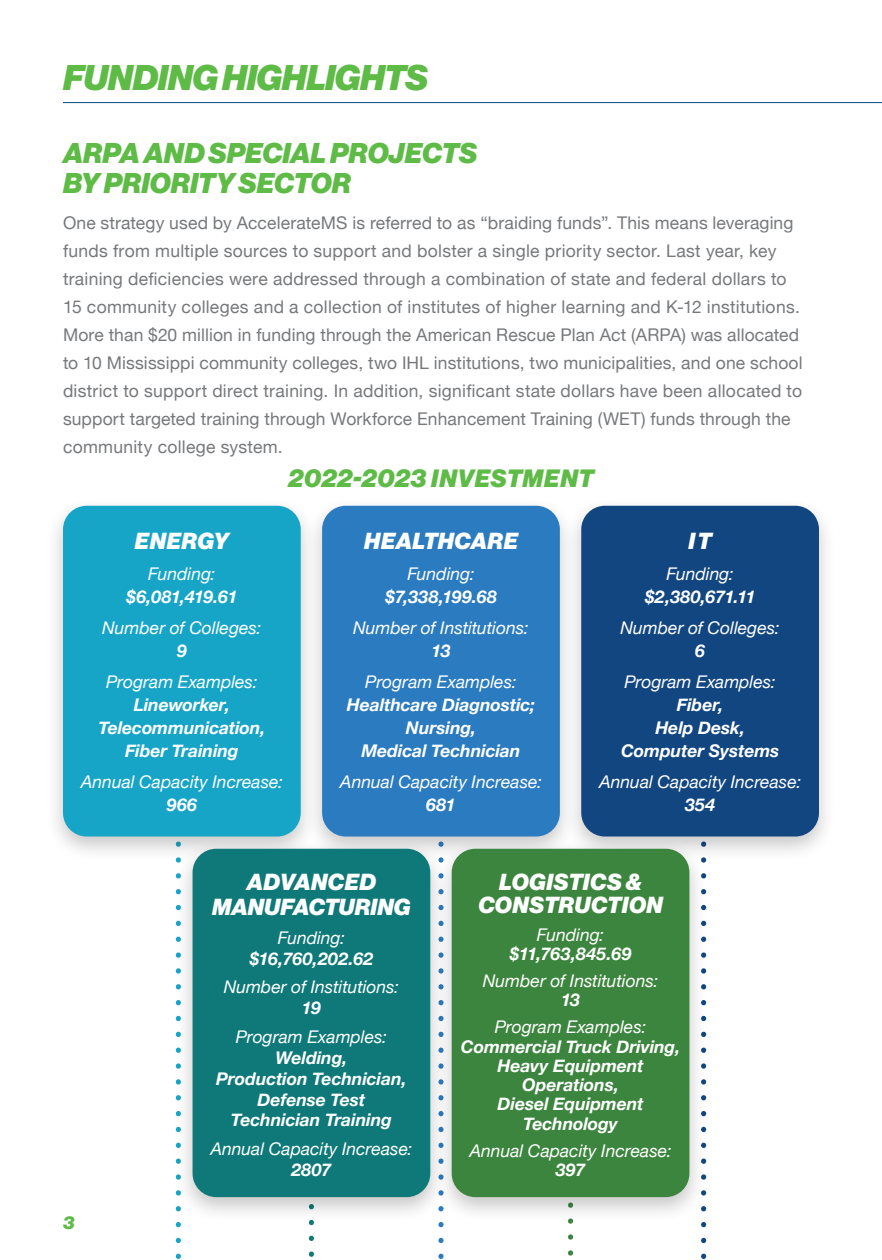
<style>
.page{position:relative;width:882px;height:1260px;background:#fff}
.page>*{position:absolute;margin:0;border:0;box-sizing:border-box;transform-origin:0 0}
.t1{font:35px "N Haas Grotesk DS Pro 96 Blk It";letter-spacing:-.005em;color:#5dbb46}
.t2{font:28px "N Haas Grotesk DS Pro 96 Blk It";letter-spacing:.005em;color:#5dbb46}
.t3{font:24.5px "N Haas Grotesk DS Pro 96 Blk It";letter-spacing:.025em;color:#5dbb46}
.t4{font:22.75px/23.1px "N Haas Grotesk DS Pro 96 Blk It";letter-spacing:.015em;color:#fff;text-align:center}
.t5{font:17.5px/28px "Helvetica Neue";letter-spacing:.01em;color:#76787b}
.t6{font:italic 700 17.5px/22.9px "Helvetica Neue";letter-spacing:-.005em;color:#fff;text-align:center}
.t7{font:italic 17.5px "Helvetica Neue";color:#fff}
.t8{font:italic 700 17.5px "Helvetica Neue";letter-spacing:.025em;color:#fff}
.t9{font:italic 700 17.5px "Helvetica Neue";letter-spacing:.03em;color:#fff}
.t10{font:17.5px "N Haas Grotesk DS Pro 96 Blk It";color:#5dbb46}
.s1{font-weight:400}
</style>
<div class="page">
<svg style="left:438px;top:1223px;width:6px;height:36px"></svg>
<svg style="left:309px;top:1223px;width:5px;height:34px"></svg>
<svg style="left:568px;top:1223px;width:5px;height:33px"></svg>
<svg style="left:701px;top:1223px;width:5px;height:36px"></svg>
<svg style="left:176px;top:1223px;width:5px;height:36px"></svg>
<div style="left:45px;top:496px;width:274px;height:366px;background:#231f20;opacity:.25"></div>
<div style="left:63px;top:506px;width:238px;height:331px;background:#17a5c7;border-radius:24px"></div>
<div style="left:304px;top:496px;width:274px;height:366px;background:#231f20;opacity:.25"></div>
<div style="left:322px;top:506px;width:238px;height:331px;background:#2b7bc0;border-radius:24px"></div>
<div style="left:175px;top:839px;width:273px;height:384px;background:#231f20;opacity:.25"></div>
<div style="left:193px;top:849px;width:237px;height:348px;background:#0f7878;border-radius:24px"></div>
<div style="left:563px;top:496px;width:274px;height:366px;background:#231f20;opacity:.25"></div>
<div style="left:581px;top:506px;width:238px;height:331px;background:#124681;border-radius:24px"></div>
<div style="left:434px;top:839px;width:273px;height:384px;background:#231f20;opacity:.25"></div>
<div style="left:452px;top:849px;width:237px;height:348px;background:#3c853e;border-radius:24px"></div>
<hr style="left:63px;top:102px;width:819px;height:1px;background:#014481">
<p class="t1" style="left:63px;top:57px;width:366px">FUNDING HIGHLIGHTS</p>
<p class="t2" style="left:63px;top:137px;width:415px">ARPA AND SPECIAL PROJECTS</p>
<p class="t2" style="left:63px;top:167px;width:289px">BY PRIORITY SECTOR</p>
<p class="t5" style="left:63px;top:210px;width:741px">One strategy used by AccelerateMS is referred to as “braiding funds”. This means leveraging funds from multiple sources to support and bolster a single priority sector. Last year, key training deficiencies were addressed through a combination of state and federal dollars to 15 community colleges and a collection of institutes of higher learning and K-12 institutions.<br>More than $20 million in funding through the American Rescue Plan Act (ARPA) was allocated to 10 Mississippi community colleges, two IHL institutions, two municipalities, and one school district to support direct training. In addition, significant state dollars have been allocated to support targeted training through Workforce Enhancement Training (WET) funds through the community college system.</p>
<p class="t3" style="left:288px;top:464px;width:307px">2022-2023 INVESTMENT</p>
<p class="t4" style="left:135px;top:530px;width:95px">ENERGY</p>
<p class="t7" style="left:148px;top:561px;width:69px">Funding:</p>
<p class="t6" style="left:126px;top:586px;width:113px">$6,081,419.61</p>
<p class="t7" style="left:102px;top:615px;width:161px">Number of Colleges:</p>
<p class="t6" style="left:177px;top:640px;width:11px">9</p>
<p class="t6" style="left:98px;top:671px;width:168px"><span class="s1">Program Examples:<br></span>Lineworker,<br>Telecommunication,</p>
<p class="t6" style="left:125px;top:740px;width:115px">Fiber Training</p>
<p class="t7" style="left:81px;top:769px;width:204px">Annual Capacity Increase:</p>
<p class="t6" style="left:167px;top:794px;width:32px">966</p>
<p class="t4" style="left:364px;top:530px;width:155px">HEALTHCARE</p>
<p class="t7" style="left:407px;top:561px;width:69px">Funding:</p>
<p class="t6" style="left:385px;top:586px;width:113px">$7,338,199.68</p>
<p class="t7" style="left:353px;top:615px;width:177px">Number of Institutions:</p>
<p class="t6" style="left:432px;top:640px;width:20px">13</p>
<p class="t7" style="left:365px;top:669px;width:153px">Program Examples:</p>
<p class="t6" style="left:347px;top:694px;width:190px">Healthcare Diagnostic;<br>Nursing,</p>
<p class="t6" style="left:361px;top:740px;width:161px">Medical Technician</p>
<p class="t7" style="left:340px;top:769px;width:204px">Annual Capacity Increase:</p>
<p class="t6" style="left:426px;top:794px;width:31px">681</p>
<p class="t4" style="left:689px;top:530px;width:25px">IT</p>
<p class="t7" style="left:667px;top:561px;width:69px">Funding:</p>
<p class="t6" style="left:645px;top:586px;width:112px">$2,380,671.11</p>
<p class="t7" style="left:621px;top:615px;width:161px">Number of Colleges:</p>
<p class="t6" style="left:695px;top:640px;width:11px">6</p>
<p class="t7" style="left:624px;top:669px;width:153px">Program Examples:</p>
<p class="t6" style="left:677px;top:694px;width:48px">Fiber,</p>
<p class="t6" style="left:655px;top:717px;width:91px">Help Desk,</p>
<p class="t6" style="left:621px;top:740px;width:160px">Computer Systems</p>
<p class="t7" style="left:599px;top:769px;width:204px">Annual Capacity Increase:</p>
<p class="t6" style="left:685px;top:794px;width:32px">354</p>
<p class="t10" style="left:63px;top:1212px;width:13px">3</p>
<p class="t4" style="left:247px;top:871px;width:131px">ADVANCED</p>
<p class="t4" style="left:212px;top:896px;width:200px">MANUFACTURING</p>
<p class="t7" style="left:278px;top:925px;width:69px">Funding:</p>
<p class="t8" style="left:249px;top:945px;width:125px">$16,760,202.62</p>
<p class="t7" style="left:224px;top:975px;width:177px">Number of Institutions:</p>
<p class="t6" style="left:302px;top:997px;width:20px">19</p>
<p class="t7" style="left:236px;top:1024px;width:153px">Program Examples:</p>
<p class="t6" style="left:276px;top:1047px;width:73px">Welding,</p>
<p class="t6" style="left:216px;top:1069px;width:192px;line-height:20.8px">Production Technician,<br>Defense Test</p>
<p class="t6" style="left:231px;top:1109px;width:162px">Technician Training</p>
<p class="t7" style="left:210px;top:1136px;width:204px">Annual Capacity Increase:</p>
<p class="t6" style="left:292px;top:1159px;width:41px">2807</p>
<p class="t4" style="left:478px;top:871px;width:186px">LOGISTICS &amp;<br>CONSTRUCTION</p>
<p class="t7" style="left:537px;top:922px;width:69px">Funding:</p>
<p class="t9" style="left:510px;top:940px;width:123px">$11,763,845.69</p>
<p class="t7" style="left:483px;top:968px;width:177px">Number of Institutions:</p>
<p class="t6" style="left:561px;top:989px;width:20px">13</p>
<p class="t7" style="left:495px;top:1014px;width:153px">Program Examples:</p>
<p class="t6" style="left:461px;top:1035px;width:221px">Commercial Truck Driving,</p>
<p class="t6" style="left:497px;top:1056px;width:148px;line-height:19.2px">Heavy Equipment<br>Operations,</p>
<p class="t6" style="left:498px;top:1095px;width:147px;line-height:19.2px">Diesel Equipment<br>Technology</p>
<p class="t7" style="left:469px;top:1138px;width:204px">Annual Capacity Increase:</p>
<p class="t6" style="left:556px;top:1159px;width:31px">397</p>
</div>
